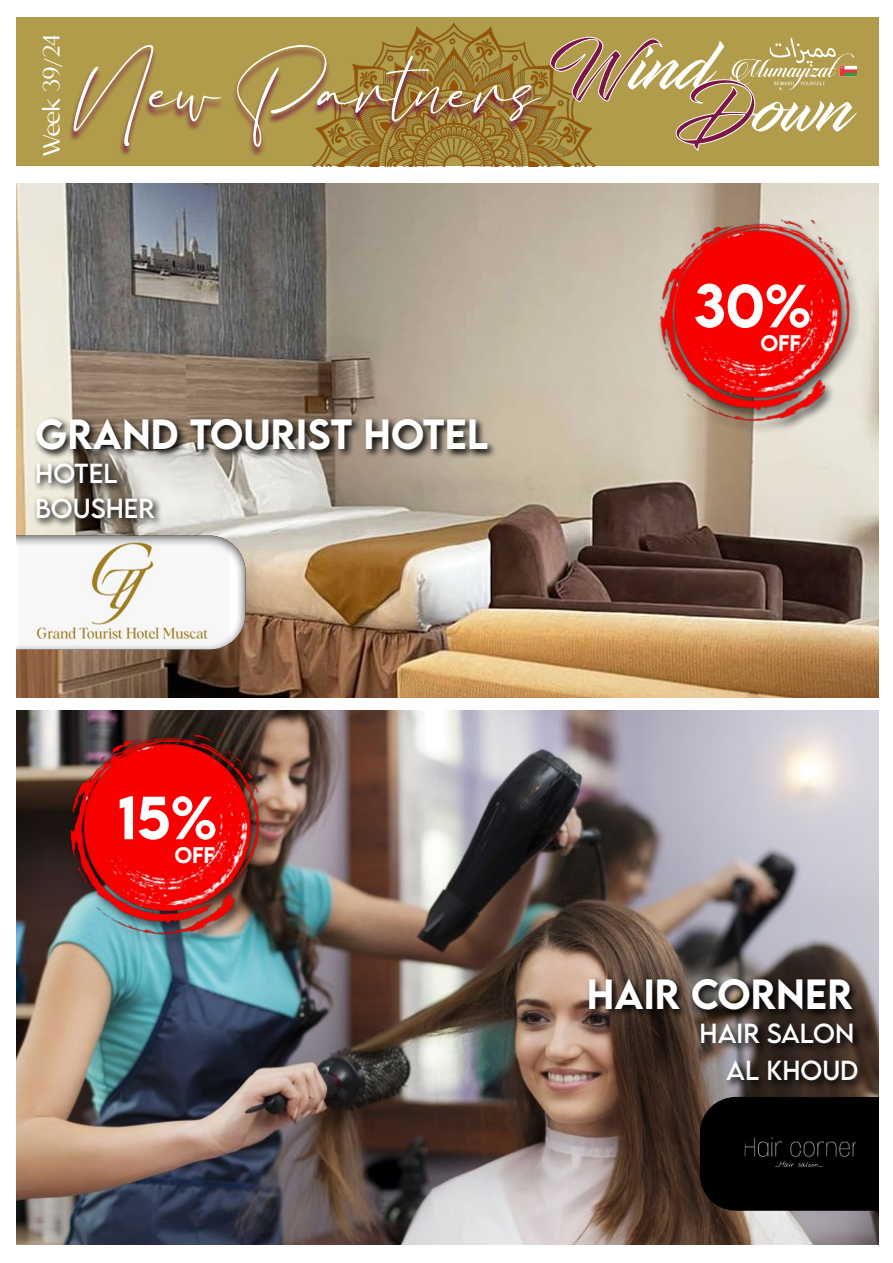
<style>
.page{position:relative;width:893px;height:1263px;background:#fff}
.page>*{position:absolute;margin:0;border:0;box-sizing:border-box;transform-origin:0 0}
.t1{font:81.15px "Bacalisties";color:#fff}
.t2{font:71.7px "Infinite Stroke";color:#fff}
.t3{font:500 54px "LEMONMILK";color:#fff}
.t4{font:500 37.5px "LEMONMILK";color:#fff}
.t5{font:24.6px/36.8px "LEMONMILK";color:#fff;text-align:right}
.t6{font:23.7px "APOLLO";color:#fff}
.s1{font-family:"Infinite Stroke";font-size:71.7px;color:#7b1647}
.s2{font-family:"Infinite Stroke";font-size:71.7px}
.s3{color:#7b1647}
</style>
<div class="page">
<img style="left:16px;top:710px;width:863px;height:535px">
<div style="left:686px;top:1095px;width:207px;height:126px;background:#000;opacity:.64"></div>
<img style="left:16px;top:183px;width:863px;height:515px">
<div style="left:0;top:525px;width:260px;height:126px;background:#000;opacity:.64"></div>
<div style="left:1px;top:13px;width:890px;height:165px;background:#b09c4b"></div>
<svg style="left:586px;top:976px;width:275px;height:44px;background:#382d27"></svg>
<svg style="left:698px;top:1020px;width:164px;height:33px;background:#3e342e"></svg>
<svg style="left:724px;top:1057px;width:143px;height:33px;background:#392f2a"></svg>
<div style="left:0;top:0;width:893px;height:17px;background:#fff"></div>
<div style="left:0;top:166px;width:886px;height:17px;background:#fff"></div>
<div style="left:0;top:0;width:15px;height:1260px;background:#fff"></div>
<div style="left:879px;top:1px;width:14px;height:1261px;background:#fff"></div>
<svg style="left:33px;top:416px;width:464px;height:44px;background:#776e62"></svg>
<svg style="left:34px;top:460px;width:93px;height:32px;background:#847e73"></svg>
<svg style="left:34px;top:495px;width:130px;height:33px;background:#857f76"></svg>
<img style="left:311px;top:22px;width:286px;height:145px">
<div style="left:68px;top:46px;width:478px;height:112px;background:#6f004a;opacity:.93"></div>
<img style="left:731px;top:39px;width:126px;height:51px">
<img style="left:16px;top:691px;width:304px;height:290px">
<img style="left:605px;top:183px;width:274px;height:285px">
<img style="left:744px;top:1097px;width:113px;height:112px;border-radius:56px">
<svg style="left:761px;top:335px;width:40px;height:16px"></svg>
<svg style="left:175px;top:846px;width:40px;height:17px"></svg>
<p class="t6" style="left:37px;top:156px;width:122px;rotate:-90deg">Week 39/24</p>
<h1 class="t1" style="left:74px;top:22px;width:644px">New Partners<span class="s1">W</span><span class="s2">ind</span></h1>
<h2 class="t2" style="left:684px;top:64px;width:173px"><span class="s3">D</span>own</h2>
<h3 class="t4" style="left:35px;top:410px;width:451px">GRAND TOURIST HOTEL</h3>
<p class="t5" style="left:35px;top:455px;width:119px;line-height:35.2px;text-align:left">HOTEL<br>BOUSHER</p>
<h3 class="t3" style="left:693px;top:270px;width:119px">30%</h3>
<h3 class="t3" style="left:118px;top:782px;width:101px">15%</h3>
<h3 class="t4" style="left:587px;top:970px;width:264px">HAIR CORNER</h3>
<p class="t5" style="left:700px;top:1015px;width:160px">HAIR SALON<br>AL KHOUD</p>
</div>
